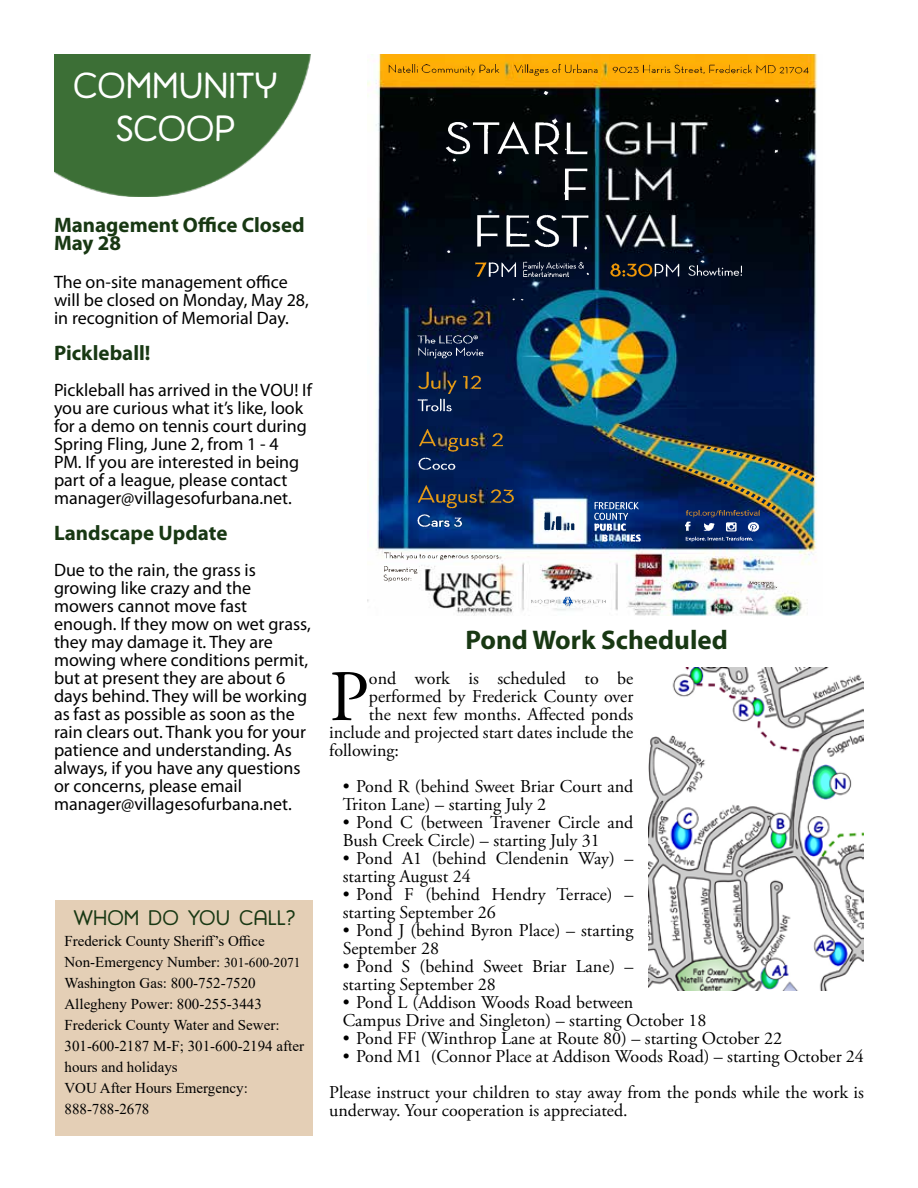
<style>
.page{position:relative;width:918px;height:1188px;background:#fff}
.page>*{position:absolute;margin:0;border:0;box-sizing:border-box;transform-origin:0 0}
.t1{font:72.3px "Adobe Garamond Pro";color:#000}
.t2{font:36px/43.2px "Harman Retro";color:#fff;text-align:center}
.t3{font:700 27px "Myriad Pro";color:#183813}
.t4{font:700 21px/18px "Myriad Pro";color:#183813}
.t5{font:21px "Harman Retro";color:#183813}
.t6{font:18px/18px "Adobe Garamond Pro";color:#000}
.t7{font:18px/18px "Myriad Pro";color:#000}
.t8{font:15px/21px "Times New Roman";color:#000}
.s1{font-size:13.5px}
</style>
<div class="page">
<img style="left:54px;top:54px;width:257px;height:143px">
<img style="left:648px;top:668px;width:216px;height:323px">
<img style="left:367px;top:54px;width:451px;height:562px">
<img style="left:384px;top:65px;width:424px;height:524px">
<img style="left:532px;top:596px;width:74px;height:10px">
<div style="left:56px;top:900px;width:258px;height:236px;background:#e4cfb6"></div>
<h2 class="t2" style="left:73px;top:65px;width:206px">COMMUNITY<br>SCOOP</h2>
<p class="t4" style="left:54px;top:215px;width:252px">Management Office Closed<br>May 28</p>
<p class="t7" style="left:54px;top:273px;width:256px">The on-site management office will be closed on Monday, May 28, in recognition of Memorial Day.</p>
<p class="t4" style="left:54px;top:343px;width:98px">Pickleball!</p>
<p class="t7" style="left:54px;top:381px;width:259px">Pickleball has arrived in the VOU! If you are curious what it’s like, look for a demo on tennis court during Spring Fling, June 2, from 1 - 4<br>PM. If you are interested in being part of a league, please contact manager@villagesofurbana.net.</p>
<p class="t4" style="left:54px;top:523px;width:175px">Landscape Update</p>
<p class="t7" style="left:54px;top:561px;width:258px">Due to the rain, the grass is growing like crazy and the mowers cannot move fast enough. If they mow on wet grass, they may damage it. They are mowing where conditions permit, but at present they are about 6 days behind. They will be working as fast as possible as soon as the rain clears out. Thank you for your patience and understanding. As always, if you have any questions or concerns, please email manager@villagesofurbana.net.</p>
<p class="t5" style="left:74px;top:906px;width:223px">WHOM DO YOU CALL?</p>
<p class="t8" style="left:64px;top:930px;width:241px">Frederick County Sheriff’s Office<br>Non-Emergency Number: <span class="s1">301-600-2071<br></span>Washington Gas: 800-752-7520<br>Allegheny Power: 800-255-3443<br>Frederick County Water and Sewer:<br>301-600-2187 M-F; 301-600-2194 after hours and holidays<br>VOU After Hours Emergency:<br>888-788-2678</p>
<h3 class="t3" style="left:465px;top:622px;width:264px">Pond Work Scheduled</h3>
<h1 class="t1" style="left:329px;top:654px;width:41px">P</h1>
<p class="t6" style="left:369px;top:670px;width:266px">ond work is scheduled to be</p>
<p class="t6" style="left:369px;top:688px;width:266px">performed by Frederick County over</p>
<p class="t6" style="left:369px;top:706px;width:266px">the next few months. Affected ponds</p>
<p class="t6" style="left:329px;top:724px;width:306px">include and projected start dates include the</p>
<p class="t6" style="left:329px;top:742px;width:71px">following:</p>
<p class="t6" style="left:343px;top:778px;width:292px">• Pond R (behind Sweet Briar Court and<br>Triton Lane) – starting July 2</p>
<p class="t6" style="left:343px;top:814px;width:292px">• Pond C (between Travener Circle and<br>Bush Creek Circle) – starting July 31</p>
<p class="t6" style="left:343px;top:850px;width:292px">• Pond A1 (behind Clendenin Way) – starting August 24</p>
<p class="t6" style="left:343px;top:886px;width:292px">• Pond F (behind Hendry Terrace) – starting September 26</p>
<p class="t6" style="left:343px;top:922px;width:292px">• Pond J (behind Byron Place) – starting<br>September 28</p>
<p class="t6" style="left:343px;top:958px;width:292px">• Pond S (behind Sweet Briar Lane) – starting September 28</p>
<p class="t6" style="left:343px;top:994px;width:365px">• Pond L (Addison Woods Road between<br>Campus Drive and Singleton) – starting October 18</p>
<p class="t6" style="left:343px;top:1030px;width:441px">• Pond FF (Winthrop Lane at Route 80) – starting October 22</p>
<p class="t6" style="left:329px;top:1039px;width:536px;line-height:36px;text-align:right">• Pond M1 (Connor Place at Addison Woods Road) – starting October 24<br>Please instruct your children to stay away from the ponds while the work is</p>
<p class="t6" style="left:329px;top:1102px;width:300px">underway. Your cooperation is appreciated.</p>
</div>
